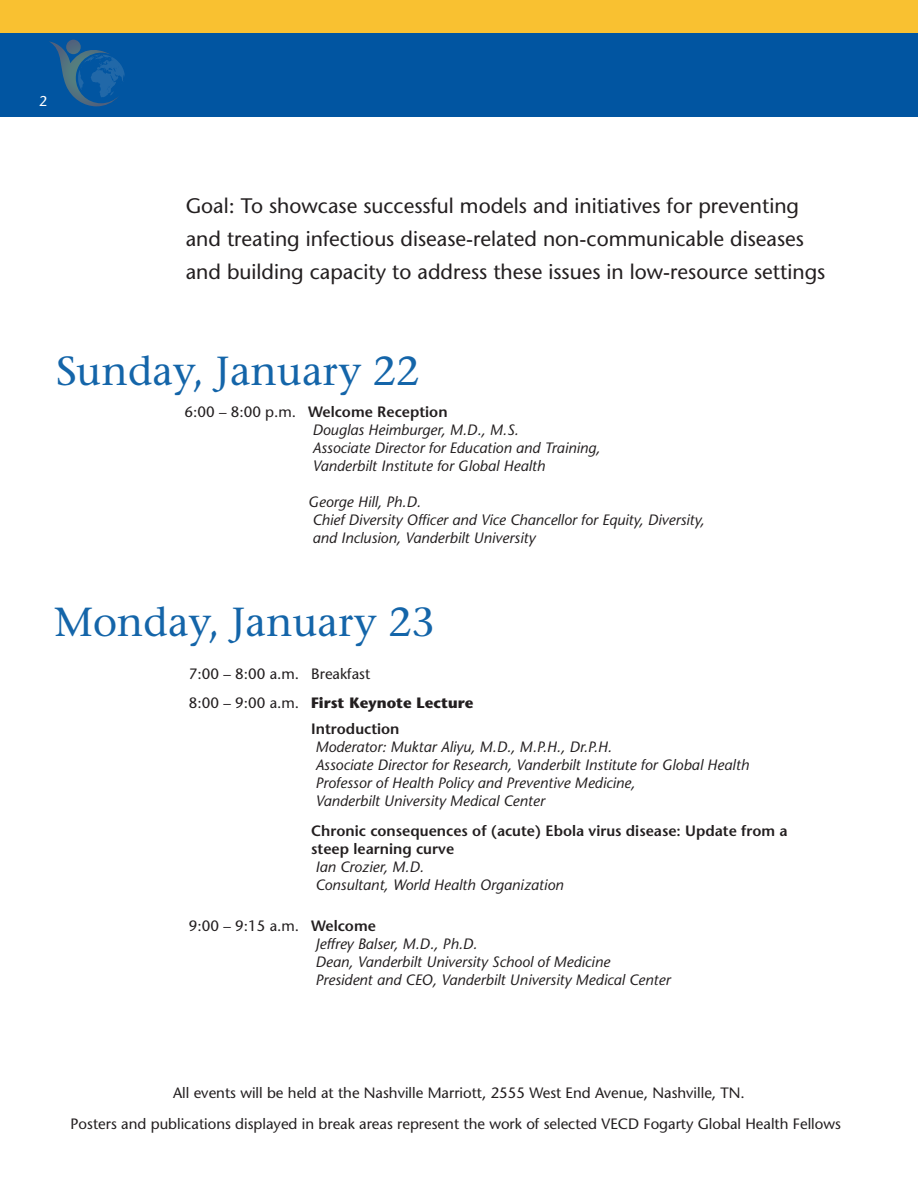
<style>
.page{position:relative;width:918px;height:1188px;background:#fff}
.page>*{position:absolute;margin:0;border:0;box-sizing:border-box;transform-origin:0 0}
.t1{font:40.5px "Stone Serif";color:#1465a9}
.t2{font:21px/33px "Stone Sans";color:#231f20}
.t3{font:italic 15px "Stone Sans";color:#231f20}
.t4{font:15px "Stone Sans";color:#231f20}
.t5{font:600 15px "Stone Sans";color:#231f20}
.t6{font:700 15px "Stone Sans";color:#231f20}
.t7{font:14.25px "Stone Sans";color:#fff}
</style>
<div class="page">
<div style="left:0;top:0;width:918px;height:46px;background:#f9c131"></div>
<div style="left:0;top:34px;width:918px;height:83px;background:#0155a1"></div>
<svg style="left:49px;top:40px;width:76px;height:66px"></svg>
<p class="t7" style="left:39px;top:92px;width:10px">2</p>
<p class="t2" style="left:186px;top:189px;width:641px">Goal: To showcase successful models and initiatives for preventing and treating infectious disease-related non-communicable diseases and building capacity to address these issues in low-resource settings</p>
<p class="t1" style="left:56px;top:346px;width:364px">Sunday, January 22</p>
<p class="t4" style="left:185px;top:402px;width:113px">6:00 – 8:00 p.m.</p>
<p class="t5" style="left:308px;top:402px;width:141px">Welcome Reception</p>
<p class="t3" style="left:312px;top:420px;width:208px">Douglas Heimburger, M.D., M.S.</p>
<p class="t3" style="left:312px;top:438px;width:289px">Associate Director for Education and Training,</p>
<p class="t3" style="left:312px;top:456px;width:234px">Vanderbilt Institute for Global Health</p>
<p class="t3" style="left:308px;top:492px;width:114px">George Hill, Ph.D.</p>
<p class="t3" style="left:312px;top:510px;width:394px">Chief Diversity Officer and Vice Chancellor for Equity, Diversity,</p>
<p class="t3" style="left:312px;top:528px;width:224px">and Inclusion, Vanderbilt University</p>
<p class="t1" style="left:54px;top:598px;width:382px">Monday, January 23</p>
<p class="t4" style="left:189px;top:665px;width:112px">7:00 – 8:00 a.m.</p>
<p class="t4" style="left:311px;top:665px;width:61px">Breakfast</p>
<p class="t4" style="left:189px;top:694px;width:112px">8:00 – 9:00 a.m.</p>
<p class="t6" style="left:311px;top:693px;width:164px">First Keynote Lecture</p>
<p class="t5" style="left:311px;top:719px;width:90px">Introduction</p>
<p class="t3" style="left:315px;top:737px;width:298px">Moderator: Muktar Aliyu, M.D., M.P.H., Dr.P.H.</p>
<p class="t3" style="left:315px;top:755px;width:435px">Associate Director for Research, Vanderbilt Institute for Global Health</p>
<p class="t3" style="left:315px;top:773px;width:321px">Professor of Health Policy and Preventive Medicine,</p>
<p class="t3" style="left:315px;top:791px;width:231px">Vanderbilt University Medical Center</p>
<p class="t5" style="left:311px;top:821px;width:478px">Chronic consequences of (acute) Ebola virus disease: Update from a</p>
<p class="t5" style="left:311px;top:839px;width:145px">steep learning curve</p>
<p class="t3" style="left:315px;top:857px;width:110px">Ian Crozier, M.D.</p>
<p class="t3" style="left:315px;top:875px;width:250px">Consultant, World Health Organization</p>
<p class="t4" style="left:189px;top:917px;width:112px">9:00 – 9:15 a.m.</p>
<p class="t5" style="left:311px;top:917px;width:66px">Welcome</p>
<p class="t3" style="left:315px;top:935px;width:164px">Jeffrey Balser, M.D., Ph.D.</p>
<p class="t3" style="left:315px;top:953px;width:296px">Dean, Vanderbilt University School of Medicine</p>
<p class="t3" style="left:315px;top:971px;width:357px">President and CEO, Vanderbilt University Medical Center</p>
<p class="t4" style="left:173px;top:1084px;width:573px">All events will be held at the Nashville Marriott, 2555 West End Avenue, Nashville, TN.</p>
<p class="t4" style="left:71px;top:1115px;width:772px">Posters and publications displayed in break areas represent the work of selected VECD Fogarty Global Health Fellows</p>
</div>
